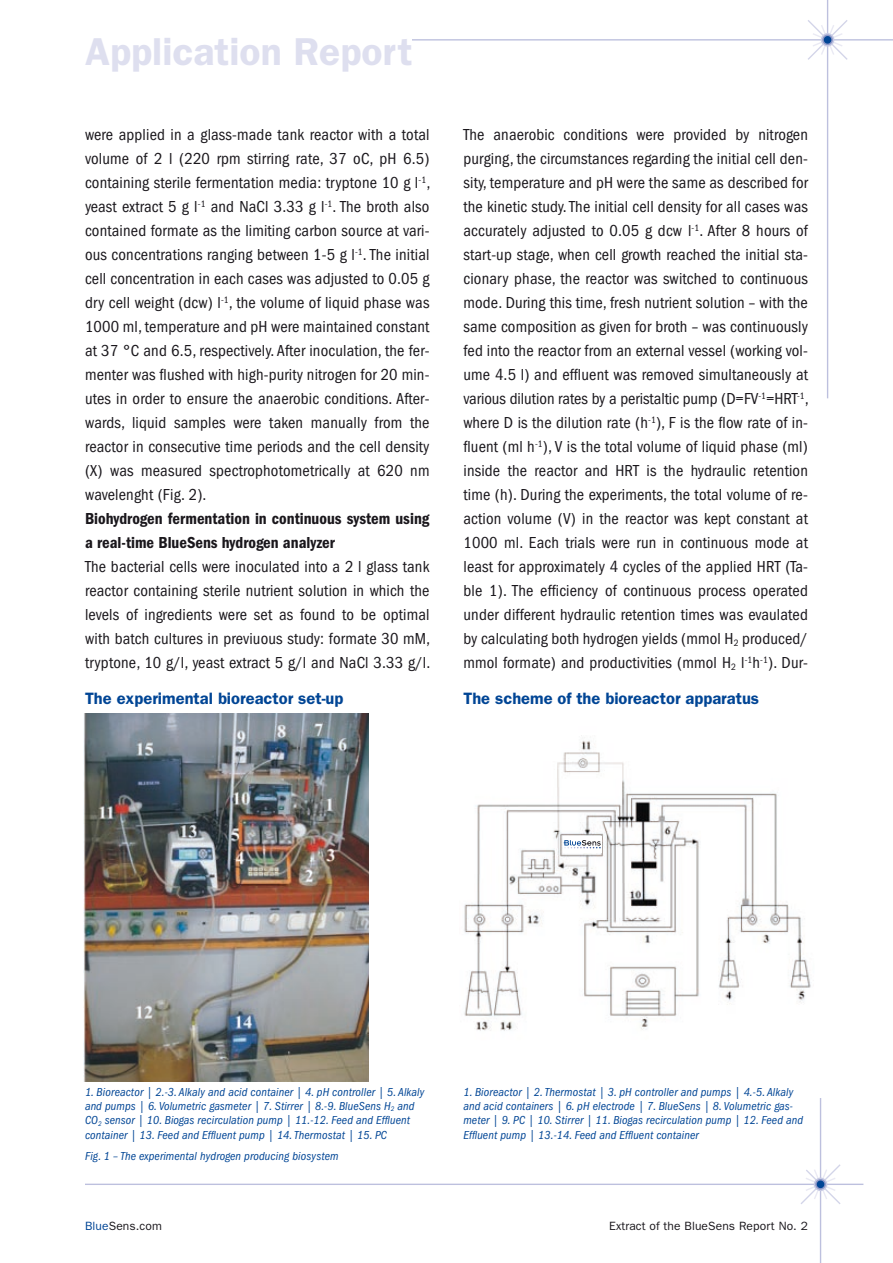
<style>
.page{position:relative;width:893px;height:1263px;background:#fff}
.page>*{position:absolute;margin:0;border:0;box-sizing:border-box;transform-origin:0 0}
.t1{font:600 39px "Franklin Gothic";color:#dedfef}
.t2{font:condensed 16.5px/24px "Franklin Gothic";letter-spacing:.01em;color:#1a171c;text-align:justify}
.t3{font:600 condensed 16.5px/24px "Franklin Gothic";color:#1a171c}
.t4{font:600 16.5px "Franklin Gothic";color:#004595}
.t5{font:italic condensed 12px/14.4px "Franklin Gothic";letter-spacing:.01em;color:#004595}
.t6{font:12px "Franklin Gothic";letter-spacing:.01em;color:#1a171c}
.s1{color:#004595}
</style>
<div class="page">
<svg style="left:808px;top:18px;width:40px;height:43px"></svg>
<hr style="left:827px;top:0;width:1px;height:398px;background:#bdc0de">
<hr style="left:412px;top:39px;width:481px;height:2px;background:#bdc0de">
<svg style="left:821px;top:33px;width:13px;height:14px"></svg>
<svg style="left:822px;top:35px;width:11px;height:10px"></svg>
<div style="left:824px;top:36px;width:7px;height:8px;background:#004595;border-radius:50%"></div>
<svg style="left:801px;top:1163px;width:40px;height:43px"></svg>
<hr style="left:820px;top:1098px;width:1px;height:165px;background:#bdc0de">
<hr style="left:85px;top:1183px;width:778px;height:2px;background:#bdc0de">
<svg style="left:814px;top:1177px;width:13px;height:14px"></svg>
<svg style="left:815px;top:1179px;width:11px;height:10px"></svg>
<div style="left:817px;top:1180px;width:7px;height:8px;background:#004595;border-radius:50%"></div>
<img style="left:83px;top:714px;width:286px;height:367px">
<img style="left:464px;top:735px;width:347px;height:296px">
<div style="left:563px;top:836px;width:38px;height:17px;background:#fff"></div>
<svg style="left:564px;top:840px;width:37px;height:8px"></svg>
<h1 class="t1" style="left:85px;top:29px;width:329px">Application Report</h1>
<p class="t2" style="left:85px;top:123px;width:347px">were applied in a glass-made tank reactor with a total volume of 2 l (220 rpm stirring rate, 37 oC, pH 6.5) containing sterile fermentation media: tryptone 10 g l<sup>-1</sup>, yeast extract 5 g l<sup>-1</sup> and NaCl 3.33 g l<sup>-1</sup>. The broth also contained formate as the limiting carbon source at vari&shy;ous concentrations ranging between 1-5 g l<sup>-1</sup>. The initial cell concentration in each cases was adjusted to 0.05 g dry cell weight (dcw) l<sup>-1</sup>, the volume of liquid phase was 1000 ml, temperature and pH were maintained constant at 37 °C and 6.5, respectively. After inoculation, the fer&shy;menter was flushed with high-purity nitrogen for 20 min&shy;utes in order to ensure the anaerobic conditions. After&shy;wards, liquid samples were taken manually from the reactor in consecutive time periods and the cell density (X) was measured spectrophotometrically at 620 nm wavelenght (Fig. 2).</p>
<p class="t3" style="left:85px;top:507px;width:346px">Biohydrogen fermentation in continuous system using a real-time BlueSens hydrogen analyzer</p>
<p class="t2" style="left:85px;top:555px;width:347px">The bacterial cells were inoculated into a 2 l glass tank reactor containing sterile nutrient solution in which the levels of ingredients were set as found to be optimal with batch cultures in previuous study: formate 30 mM, tryptone, 10 g/l, yeast extract 5 g/l and NaCl 3.33 g/l.</p>
<p class="t4" style="left:85px;top:689px;width:260px">The experimental bioreactor set-up</p>
<p class="t2" style="left:463px;top:123px;width:347px">The anaerobic conditions were provided by nitrogen purging, the circumstances regarding the initial cell den&shy;sity, temperature and pH were the same as described for the kinetic study. The initial cell density for all cases was accurately adjusted to 0.05 g dcw l<sup>-1</sup>. After 8 hours of start-up stage, when cell growth reached the initial sta&shy;cionary phase, the reactor was switched to continuous mode. During this time, fresh nutrient solution – with the same composition as given for broth – was continuously fed into the reactor from an external vessel (working vol&shy;ume 4.5 l) and effluent was removed simultaneously at various dilution rates by a peristaltic pump (D=FV<sup>-1</sup>=HRT<sup>-1</sup>, where D is the dilution rate (h<sup>-1</sup>), F is the flow rate of in&shy;fluent (ml h<sup>-1</sup>), V is the total volume of liquid phase (ml) inside the reactor and HRT is the hydraulic retention time (h). During the experiments, the total volume of re&shy;action volume (V) in the reactor was kept constant at 1000 ml. Each trials were run in continuous mode at least for approximately 4 cycles of the applied HRT (Ta&shy;ble 1). The efficiency of continuous process operated under different hydraulic retention times was evaulated by calculating both hydrogen yields (mmol H<sub>2</sub> produced/ mmol formate) and productivities (mmol H<sub>2</sub> l<sup>-1</sup>h<sup>-1</sup>). Dur-</p>
<p class="t4" style="left:463px;top:689px;width:297px">The scheme of the bioreactor apparatus</p>
<p class="t5" style="left:85px;top:1084px;width:341px">1. Bioreactor | 2.-3. Alkaly and acid container | 4. pH controller | 5. Alkaly and pumps | 6. Volumetric gasmeter | 7. Stirrer | 8.-9. BlueSens H<sub>2</sub> and CO<sub>2</sub> sensor | 10. Biogas recirculation pump | 11.-12. Feed and Effluent container | 13. Feed and Effluent pump | 14. Thermostat | 15. PC</p>
<p class="t5" style="left:463px;top:1084px;width:341px">1. Bioreactor | 2. Thermostat | 3. pH controller and pumps | 4.-5. Alkaly and acid containers | 6. pH electrode | 7. BlueSens | 8. Volumetric gas&shy;meter | 9. PC | 10. Stirrer | 11. Biogas recirculation pump | 12. Feed and Effluent pump | 13.-14. Feed and Effluent container</p>
<p class="t5" style="left:85px;top:1149px;width:255px">Fig. 1 – The experimental hydrogen producing biosystem</p>
<p class="t6" style="left:85px;top:1219px;width:78px"><span class="s1">Blue</span>Sens.com</p>
<p class="t6" style="left:609px;top:1219px;width:200px">Extract of the BlueSens Report No. 2</p>
</div>
